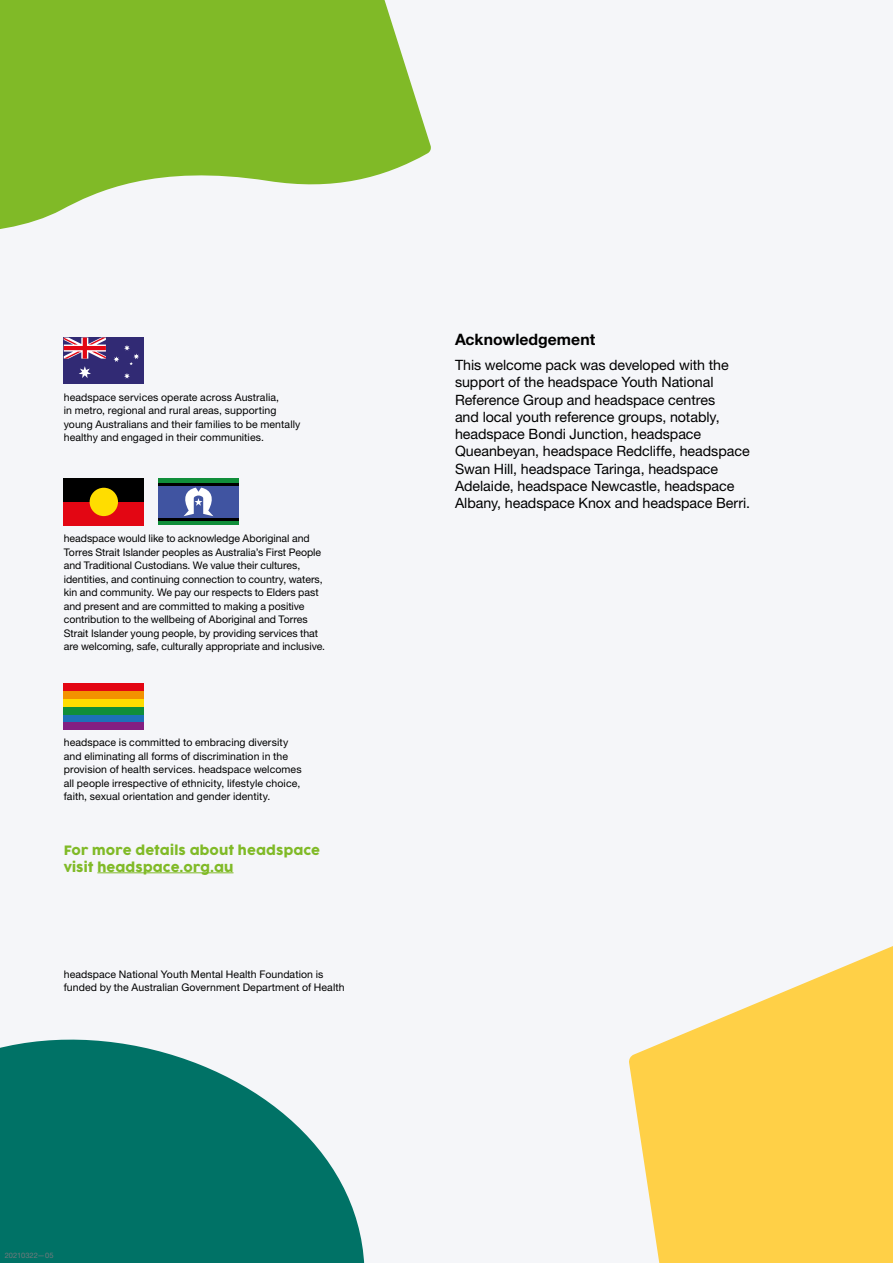
<style>
.page{position:relative;width:893px;height:1263px;background:#f5f6f9}
.page>*{position:absolute;margin:0;border:0;box-sizing:border-box;transform-origin:0 0}
.t1{font:700 15.75px "Helvetica Neue LT Std";color:#000}
.t2{font:14.25px/17.2px "Helvetica Neue LT Std";letter-spacing:-.005em;color:#000}
.t3{font:12.75px/16.5px "Cocogoose Pro";letter-spacing:.015em;color:#80ba27}
.t4{font:10.5px/13.5px "Helvetica Neue LT Std";letter-spacing:.005em;color:#000}
.t5{font:7.5px "Helvetica Neue LT Std";letter-spacing:.005em;color:#73797c}
</style>
<div class="page">
<svg style="left:629px;top:946px;width:264px;height:317px;fill:#ffd047"></svg>
<hr style="left:97px;top:872px;width:136px;height:1px;background:#80ba27">
<div style="left:64px;top:683px;width:80px;height:8px;background:#e30613"></div>
<div style="left:64px;top:691px;width:80px;height:8px;background:#f39200"></div>
<div style="left:64px;top:699px;width:80px;height:8px;background:#fd0"></div>
<div style="left:64px;top:707px;width:80px;height:8px;background:#108e3a"></div>
<div style="left:64px;top:715px;width:80px;height:7px;background:#1d71b8"></div>
<div style="left:64px;top:722px;width:80px;height:8px;background:#831f82"></div>
<div style="left:64px;top:338px;width:80px;height:46px;background:#312a74"></div>
<svg style="left:79px;top:366px;width:12px;height:12px"></svg>
<svg style="left:124px;top:373px;width:6px;height:6px"></svg>
<svg style="left:113px;top:345px;width:26px;height:20px"></svg>
<svg style="left:64px;top:338px;width:42px;height:21px"></svg>
<div style="left:64px;top:478px;width:80px;height:24px;background:#000"></div>
<div style="left:64px;top:502px;width:80px;height:23px;background:#e30613"></div>
<div style="left:90px;top:488px;width:28px;height:28px;background:#fd0;border-radius:50%"></div>
<div style="left:158px;top:478px;width:80px;height:47px;background:#108e3a"></div>
<div style="left:158px;top:486px;width:80px;height:32px;background:#4054a1"></div>
<hr style="left:158px;top:483px;width:80px;height:3px;background:#000">
<hr style="left:158px;top:518px;width:80px;height:2px;background:#000">
<svg style="left:184px;top:488px;width:29px;height:28px"></svg>
<svg style="left:0;top:1039px;width:365px;height:224px;fill:#007266"></svg>
<svg style="left:0;top:0;width:431px;height:229px;fill:#80ba27"></svg>
<p class="t4" style="left:64px;top:390px;width:238px">headspace services operate across Australia,<br>in metro, regional and rural areas, supporting young Australians and their families to be mentally healthy and engaged in their communities.</p>
<p class="t4" style="left:64px;top:532px;width:263px">headspace would like to acknowledge Aboriginal and Torres Strait Islander peoples as Australia’s First People and Traditional Custodians. We value their cultures, identities, and continuing connection to country, waters, kin and community. We pay our respects to Elders past and present and are committed to making a positive contribution to the wellbeing of Aboriginal and Torres Strait Islander young people, by providing services that are welcoming, safe, culturally appropriate and inclusive.</p>
<p class="t4" style="left:64px;top:736px;width:239px">headspace is committed to embracing diversity and eliminating all forms of discrimination in the provision of health services. headspace welcomes all people irrespective of ethnicity, lifestyle choice, faith, sexual orientation and gender identity.</p>
<p class="t3" style="left:64px;top:842px;width:258px">For more details about headspace visit headspace.org.au</p>
<p class="t4" style="left:64px;top:967px;width:282px">headspace National Youth Mental Health Foundation is funded by the Australian Government Department of Health</p>
<p class="t5" style="left:5px;top:1251px;width:50px">20210322—05</p>
<h1 class="t1" style="left:455px;top:329px;width:142px">Acknowledgement</h1>
<p class="t2" style="left:455px;top:356px;width:296px">This welcome pack was developed with the support of the headspace Youth National Reference Group and headspace centres<br>and local youth reference groups, notably, headspace Bondi Junction, headspace Queanbeyan, headspace Redcliffe, headspace Swan Hill, headspace Taringa, headspace Adelaide, headspace Newcastle, headspace Albany, headspace Knox and headspace Berri.</p>
</div>
